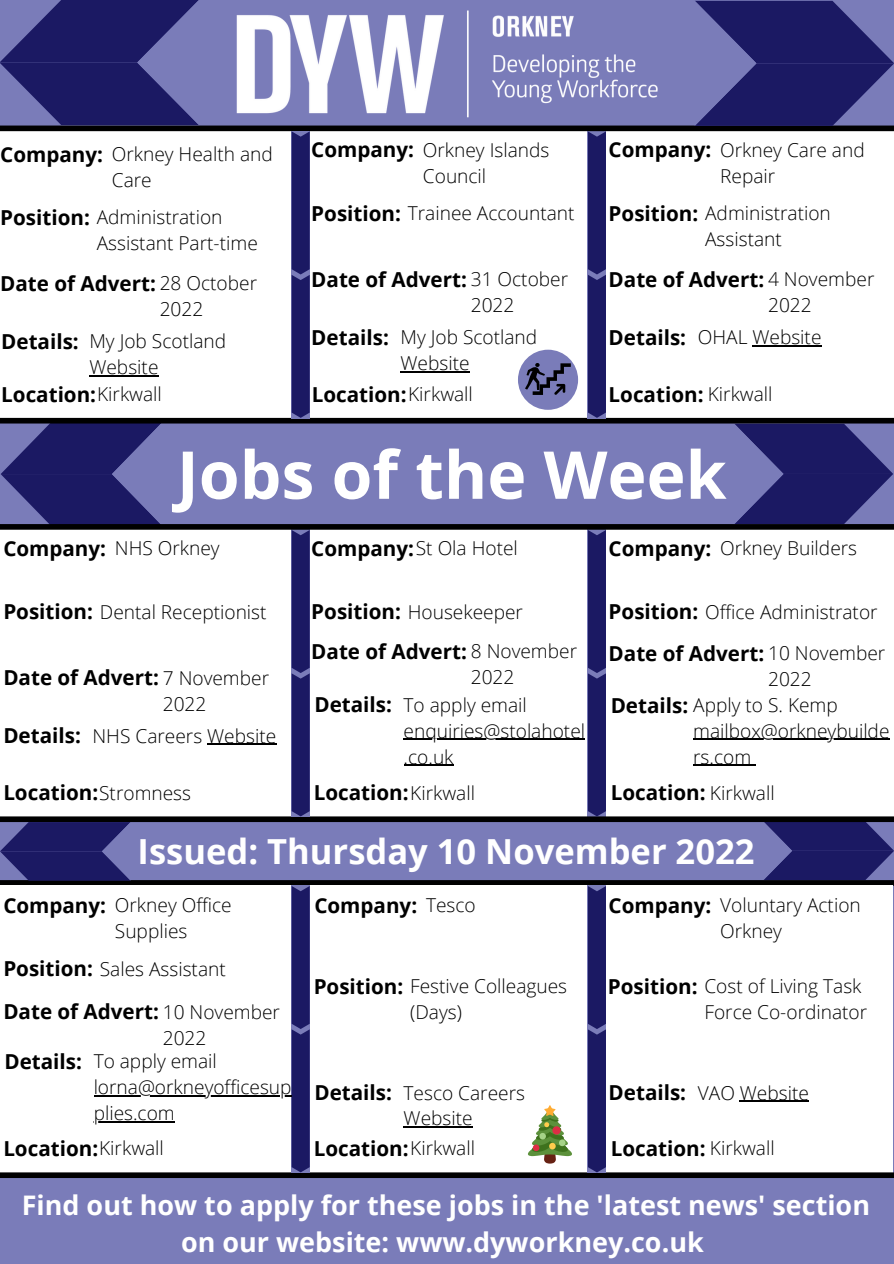
<style>
.page{position:relative;width:894px;height:1264px;background:#fff}
.page>*{position:absolute;margin:0;border:0;box-sizing:border-box;transform-origin:0 0}
.t1{font:700 66px "Open Sans";color:#fff}
.t2{font:700 34.5px "Open Sans";color:#fff}
.t3{font:700 27px/37.2px "Open Sans";color:#fff;text-align:center}
.t4{font:700 20.55px "Open Sans";color:#000}
.t5{font:300 19.05px/31.8px "Open Sans";color:#000}
.t6{font:300 18px "Open Sans";color:#000}
.s1{font-weight:700;font-size:20.55px}
.s2{font-weight:300;font-size:19.05px}
</style>
<div class="page">
<div style="left:0;top:0;width:893px;height:1263px;background:#7a7cb9"></div>
<svg style="left:735px;top:424px;width:157px;height:100px"></svg>
<div style="left:0;top:131px;width:893px;height:287px;background:#fff"></div>
<svg style="left:1px;top:423px;width:161px;height:101px"></svg>
<div style="left:0;top:418px;width:893px;height:5px;background:#000"></div>
<div style="left:0;top:125px;width:893px;height:6px;background:#000"></div>
<div style="left:0;top:529px;width:893px;height:288px;background:#fff"></div>
<svg style="left:763px;top:822px;width:130px;height:58px"></svg>
<div style="left:0;top:816px;width:893px;height:6px;background:#000"></div>
<div style="left:0;top:880px;width:893px;height:5px;background:#000"></div>
<div style="left:0;top:885px;width:892px;height:287px;background:#fff"></div>
<div style="left:0;top:1172px;width:893px;height:5px;background:#000"></div>
<svg style="left:0;top:822px;width:131px;height:58px"></svg>
<svg style="left:291px;top:530px;width:18px;height:286px;background:#212069"></svg>
<div style="left:0;top:524px;width:893px;height:5px;background:#000"></div>
<svg style="left:587px;top:530px;width:18px;height:286px;background:#23216a"></svg>
<svg style="left:587px;top:886px;width:18px;height:286px;background:#23216a"></svg>
<svg style="left:291px;top:886px;width:18px;height:286px;background:#212069"></svg>
<svg style="left:587px;top:131px;width:18px;height:287px;background:#23216a"></svg>
<svg style="left:291px;top:131px;width:18px;height:287px;background:#222069"></svg>
<svg style="left:0;top:0;width:199px;height:125px"></svg>
<svg style="left:694px;top:1px;width:199px;height:125px"></svg>
<hr style="left:89px;top:375px;width:69px;height:1px;background:#000">
<hr style="left:400px;top:371px;width:69px;height:1px;background:#000">
<hr style="left:752px;top:345px;width:69px;height:1px;background:#000">
<hr style="left:207px;top:743px;width:69px;height:1px;background:#000">
<hr style="left:403px;top:739px;width:182px;height:1px;background:#000">
<hr style="left:403px;top:764px;width:50px;height:2px;background:#000">
<hr style="left:693px;top:739px;width:196px;height:1px;background:#000">
<hr style="left:693px;top:764px;width:58px;height:2px;background:#000">
<hr style="left:403px;top:1126px;width:69px;height:1px;background:#000">
<hr style="left:739px;top:1100px;width:69px;height:1px;background:#000">
<hr style="left:94px;top:1095px;width:197px;height:1px;background:#000">
<hr style="left:94px;top:1121px;width:81px;height:1px;background:#000">
<img style="left:236px;top:10px;width:422px;height:108px">
<div style="left:518px;top:350px;width:60px;height:60px;background:#7a7cb9;border-radius:50%"></div>
<svg style="left:532px;top:363px;width:38px;height:32px"></svg>
<img style="left:525px;top:363px;width:19px;height:27px">
<svg style="left:528px;top:1105px;width:44px;height:58px"></svg>
<p class="t5" style="left:0;top:138px;width:274px"><span class="s1">Company:</span> Orkney Health and</p>
<p class="t5" style="left:112px;top:164px;width:41px">Care</p>
<p class="t5" style="left:311px;top:134px;width:239px"><span class="s1">Company:</span> Orkney Islands</p>
<p class="t5" style="left:423px;top:159px;width:65px">Council</p>
<p class="t5" style="left:608px;top:134px;width:257px"><span class="s1">Company:</span> Orkney Care and</p>
<p class="t5" style="left:720px;top:159px;width:57px">Repair</p>
<p class="t5" style="left:0;top:201px;width:224px"><span class="s1">Position:</span> Administration</p>
<p class="t5" style="left:311px;top:197px;width:265px"><span class="s1">Position:</span> Trainee Accountant</p>
<p class="t5" style="left:608px;top:197px;width:224px"><span class="s1">Position:</span> Administration</p>
<p class="t5" style="left:97px;top:227px;width:162px">Assistant Part-time</p>
<p class="t5" style="left:705px;top:223px;width:78px">Assistant</p>
<p class="t4" style="left:0;top:269px;width:258px">Date of Advert: <span class="s2">28 October</span></p>
<p class="t4" style="left:311px;top:265px;width:258px">Date of Advert: <span class="s2">31 October</span></p>
<p class="t4" style="left:608px;top:265px;width:267px">Date of Advert: <span class="s2">4 November</span></p>
<p class="t5" style="left:400px;top:289px;width:138px;text-indent:70px">2022<br>My Job Scotland</p>
<p class="t5" style="left:400px;top:347px;width:70px">Website</p>
<p class="t5" style="left:697px;top:289px;width:125px;text-indent:70px">2022<br>OHAL Website</p>
<p class="t5" style="left:89px;top:293px;width:138px;text-indent:70px">2022<br>My Job Scotland</p>
<p class="t5" style="left:89px;top:351px;width:70px">Website</p>
<p class="t4" style="left:311px;top:322px;width:79px">Details:</p>
<p class="t4" style="left:608px;top:323px;width:79px">Details:</p>
<p class="t4" style="left:1px;top:327px;width:79px">Details:</p>
<p class="t4" style="left:1px;top:380px;width:162px">Location:<span class="s2">Kirkwall</span></p>
<p class="t6" style="left:635px;top:328px;width:123px">Facebook page</p>
<p class="t4" style="left:311px;top:380px;width:163px">Location:<span class="s2">Kirkwall</span></p>
<p class="t4" style="left:608px;top:380px;width:165px">Location: <span class="s2">Kirkwall</span></p>
<p class="t6" style="left:633px;top:393px;width:169px">Tuesday 8 June 2021</p>
<h1 class="t1" style="left:177px;top:428px;width:551px">Jobs of the Week</h1>
<p class="t5" style="left:3px;top:532px;width:218px"><span class="s1">Company:</span> NHS Orkney</p>
<p class="t5" style="left:3px;top:595px;width:265px"><span class="s1">Position:</span> Dental Receptionist</p>
<p class="t4" style="left:3px;top:663px;width:267px">Date of Advert: <span class="s2">7 November</span></p>
<p class="t4" style="left:3px;top:721px;width:79px">Details:</p>
<p class="t5" style="left:92px;top:687px;width:185px;text-align:center">2022<br>NHS Careers Website</p>
<p class="t5" style="left:311px;top:532px;width:208px"><span class="s1">Company:</span>St Ola Hotel</p>
<p class="t5" style="left:311px;top:595px;width:213px"><span class="s1">Position:</span> Housekeeper</p>
<p class="t4" style="left:311px;top:637px;width:267px">Date of Advert: <span class="s2">8 November</span></p>
<p class="t4" style="left:314px;top:690px;width:79px">Details:</p>
<p class="t5" style="left:403px;top:663px;width:183px;line-height:26.4px;text-indent:67px">2022<br>To apply email enquiries@stolahotel .co.uk</p>
<p class="t5" style="left:608px;top:532px;width:250px"><span class="s1">Company:</span> Orkney Builders</p>
<p class="t5" style="left:608px;top:595px;width:270px"><span class="s1">Position:</span> Office Administrator</p>
<p class="t4" style="left:608px;top:638px;width:278px">Date of Advert: <span class="s2">10 November</span></p>
<p class="t5" style="left:610px;top:688px;width:228px"><span class="s1">Details:</span> Apply to S. Kemp</p>
<p class="t5" style="left:767px;top:662px;width:45px">2022</p>
<p class="t5" style="left:693px;top:717px;width:198px;line-height:26px">mailbox@orkneybuilde rs.com</p>
<p class="t4" style="left:3px;top:778px;width:189px">Location:<span class="s2">Stromness</span></p>
<p class="t4" style="left:313px;top:778px;width:163px">Location:<span class="s2">Kirkwall</span></p>
<p class="t4" style="left:610px;top:778px;width:165px">Location: <span class="s2">Kirkwall</span></p>
<h2 class="t2" style="left:138px;top:827px;width:618px">Issued: Thursday 10 November 2022</h2>
<p class="t5" style="left:3px;top:889px;width:230px"><span class="s1">Company:</span> Orkney Office</p>
<p class="t5" style="left:115px;top:915px;width:74px">Supplies</p>
<p class="t5" style="left:3px;top:952px;width:224px"><span class="s1">Position:</span> Sales Assistant</p>
<p class="t4" style="left:3px;top:997px;width:278px">Date of Advert: <span class="s2">10 November</span></p>
<p class="t4" style="left:4px;top:1046px;width:79px">Details:</p>
<p class="t5" style="left:94px;top:1025px;width:125px;line-height:23.5px;text-indent:69px">2022<br>To apply email</p>
<p class="t5" style="left:94px;top:1073px;width:199px;line-height:26px">lorna@orkneyofficesup plies.com</p>
<p class="t4" style="left:314px;top:890px;width:163px">Company: <span class="s2">Tesco</span></p>
<p class="t5" style="left:313px;top:969px;width:255px"><span class="s1">Position:</span> Festive Colleagues</p>
<p class="t5" style="left:410px;top:995px;width:53px">(Days)</p>
<p class="t4" style="left:314px;top:1078px;width:79px">Details:</p>
<p class="t5" style="left:403px;top:1079px;width:123px;line-height:26px">Tesco Careers<br>Website</p>
<p class="t5" style="left:608px;top:889px;width:253px"><span class="s1">Company:</span> Voluntary Action</p>
<p class="t5" style="left:720px;top:915px;width:63px">Orkney</p>
<p class="t5" style="left:607px;top:969px;width:255px"><span class="s1">Position:</span> Cost of Living Task</p>
<p class="t5" style="left:704px;top:995px;width:164px">Force Co-ordinator</p>
<p class="t4" style="left:608px;top:1078px;width:79px">Details:</p>
<p class="t5" style="left:697px;top:1076px;width:113px">VAO Website</p>
<p class="t4" style="left:3px;top:1133px;width:162px">Location:<span class="s2">Kirkwall</span></p>
<p class="t4" style="left:313px;top:1133px;width:163px">Location:<span class="s2">Kirkwall</span></p>
<p class="t4" style="left:610px;top:1133px;width:165px">Location: <span class="s2">Kirkwall</span></p>
<h3 class="t3" style="left:22px;top:1185px;width:849px">Find out how to apply for these jobs in the 'latest news' section on our website: www.dyworkney.co.uk</h3>
</div>
